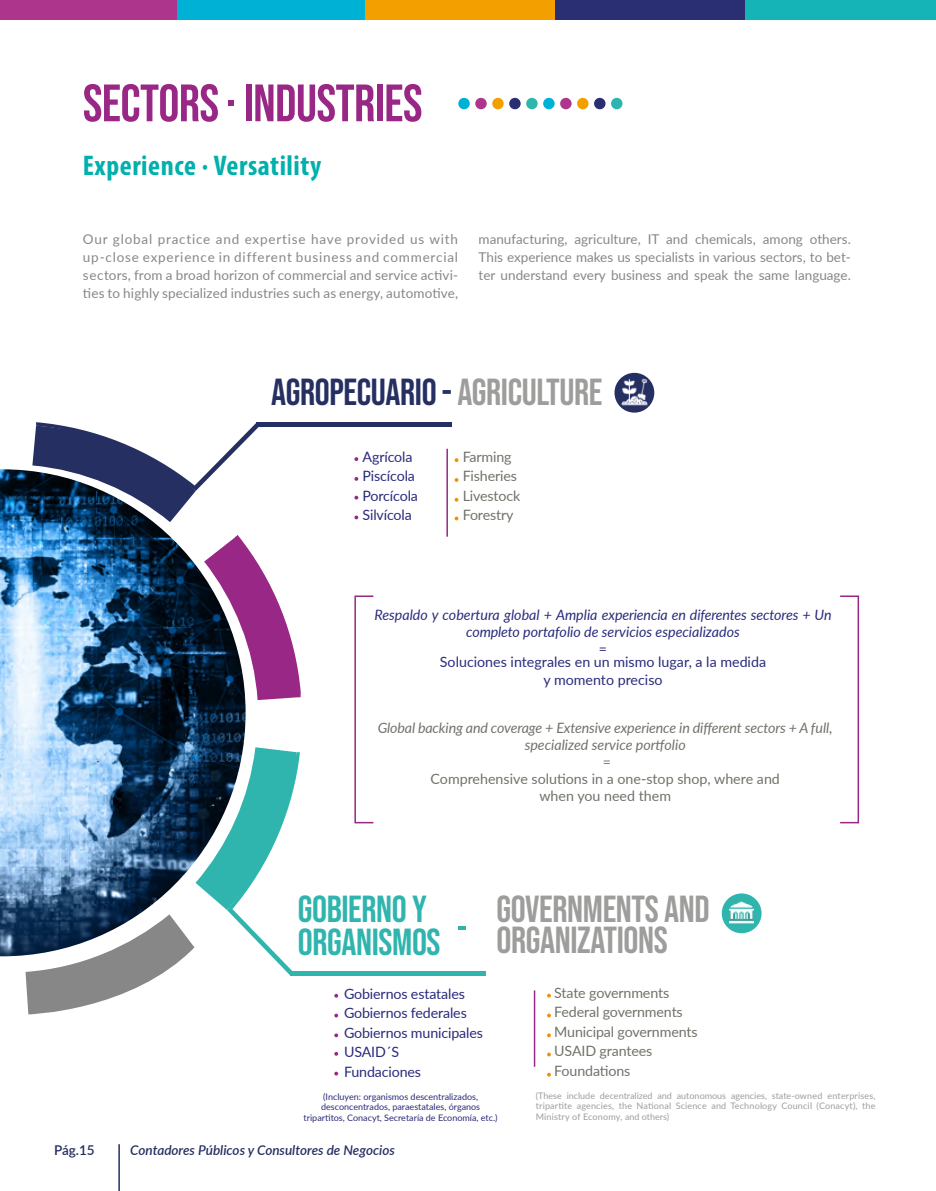
<style>
.page{position:relative;width:936px;height:1191px;background:#fff}
.page>*{position:absolute;margin:0;border:0;box-sizing:border-box;transform-origin:0 0}
.t1{font:52.5px "Bebas Neue";letter-spacing:-.01em;color:#992785}
.t2{font:37.5px/31.5px "Bebas Neue";letter-spacing:-.01em;color:#9d9d9c}
.t3{font:37.5px "Bebas Neue";letter-spacing:-.01em;color:#252f61}
.t4{font:37.5px/33px "Bebas Neue";letter-spacing:-.01em;color:#30b5ae}
.t5{font:700 condensed 28.5px "Myriad Pro";letter-spacing:.02em;color:#00b0ad}
.t6{font:14.25px/19.5px "Lato";letter-spacing:-.01em;color:#71726a}
.t7{font:14.25px/19.5px "Lato";letter-spacing:-.01em;color:#2a2b7c}
.t8{font:italic 14.25px/17.1px "Lato";color:#2a2b7c;text-align:center}
.t9{font:italic 14.25px/17.1px "Lato";letter-spacing:-.01em;color:#71726a;text-align:center}
.t10{font:13.5px/18px "Lato";color:#878787;text-align:justify}
.t11{font:italic 600 13.5px "Lato";color:#252f61}
.t12{font:600 13.5px "Lato";color:#252f61}
.t13{font:9px/10.5px "Lato";letter-spacing:.02em;color:#9d9d9c;text-align:justify}
.t14{font:9px/10.5px "Lato";color:#2a2b7c;text-align:center}
.s1{color:#9d9d9c}
</style>
<div class="page">
<hr style="left:118px;top:1144px;width:2px;height:47px;background:#252f61">
<div style="left:0;top:0;width:177px;height:20px;background:#ad358b"></div>
<div style="left:177px;top:0;width:190px;height:20px;background:#00b1d6"></div>
<div style="left:365px;top:0;width:190px;height:20px;background:#f39f00"></div>
<div style="left:555px;top:0;width:190px;height:20px;background:#2a2e72"></div>
<div style="left:745px;top:0;width:190px;height:20px;background:#15b4b7"></div>
<svg style="left:334px;top:993px;width:4px;height:4px"></svg>
<svg style="left:334px;top:1013px;width:4px;height:4px"></svg>
<svg style="left:334px;top:1033px;width:4px;height:4px"></svg>
<svg style="left:354px;top:457px;width:4px;height:4px"></svg>
<svg style="left:354px;top:477px;width:4px;height:4px"></svg>
<svg style="left:354px;top:496px;width:4px;height:3px"></svg>
<svg style="left:354px;top:515px;width:4px;height:4px"></svg>
<div style="left:354px;top:595px;width:20px;height:228px;border:2px solid #992785"></div>
<div style="left:839px;top:595px;width:20px;height:228px;border:2px solid #992785"></div>
<svg style="left:454px;top:458px;width:4px;height:4px"></svg>
<svg style="left:454px;top:478px;width:4px;height:4px"></svg>
<svg style="left:454px;top:498px;width:4px;height:4px"></svg>
<svg style="left:454px;top:516px;width:4px;height:4px"></svg>
<svg style="left:547px;top:993px;width:4px;height:4px"></svg>
<svg style="left:547px;top:1013px;width:4px;height:4px"></svg>
<svg style="left:547px;top:1033px;width:4px;height:4px"></svg>
<svg style="left:547px;top:1052px;width:4px;height:4px"></svg>
<svg style="left:547px;top:1072px;width:4px;height:4px"></svg>
<svg style="left:26px;top:747px;width:274px;height:267px"></svg>
<svg style="left:245px;top:545px;width:56px;height:155px"></svg>
<svg style="left:32px;top:422px;width:227px;height:47px"></svg>
<hr style="left:533px;top:990px;width:2px;height:76px;background:#992785">
<div style="left:290px;top:971px;width:196px;height:5px;background:#30b5ae"></div>
<div style="left:256px;top:422px;width:196px;height:5px;background:#252f61"></div>
<svg style="left:334px;top:1052px;width:4px;height:3px"></svg>
<svg style="left:334px;top:1071px;width:4px;height:4px"></svg>
<svg style="left:458px;top:926px;width:8px;height:3px"></svg>
<hr style="left:446px;top:449px;width:2px;height:88px;background:#992785">
<div style="left:458px;top:98px;width:12px;height:11px;background:#00b1d6;border-radius:50%"></div>
<div style="left:475px;top:98px;width:11px;height:11px;background:#ad358b;border-radius:50%"></div>
<div style="left:492px;top:98px;width:11px;height:11px;background:#f39f00;border-radius:50%"></div>
<div style="left:509px;top:98px;width:11px;height:11px;background:#2a2e72;border-radius:50%"></div>
<div style="left:526px;top:98px;width:11px;height:11px;background:#30b5ae;border-radius:50%"></div>
<div style="left:543px;top:98px;width:11px;height:11px;background:#00b1d6;border-radius:50%"></div>
<div style="left:560px;top:98px;width:11px;height:11px;background:#ad358b;border-radius:50%"></div>
<div style="left:577px;top:98px;width:11px;height:11px;background:#f39f00;border-radius:50%"></div>
<div style="left:594px;top:98px;width:11px;height:11px;background:#2a2e72;border-radius:50%"></div>
<div style="left:611px;top:98px;width:11px;height:11px;background:#30b5ae;border-radius:50%"></div>
<img style="left:0;top:469px;width:245px;height:487px">
<div style="left:614px;top:373px;width:40px;height:39px;background:#252f61;border-radius:50%"></div>
<div style="left:721px;top:893px;width:40px;height:40px;background:#30b5ae;border-radius:50%"></div>
<img style="left:620px;top:378px;width:29px;height:28px">
<img style="left:729px;top:901px;width:24px;height:23px">
<h1 class="t1" style="left:83px;top:73px;width:341px">SECTORS · INDUSTRIES</h1>
<h3 class="t5" style="left:83px;top:148px;width:240px">Experience · Versatility</h3>
<p class="t10" style="left:83px;top:229px;width:376px">Our global practice and expertise have provided us with up-close experience in different business and commercial sectors, from a broad horizon of commercial and service activi&shy;ties to highly specialized industries such as energy, automotive,</p>
<p class="t10" style="left:478px;top:229px;width:374px">manufacturing, agriculture, IT and chemicals, among others.<br>This experience makes us specialists in various sectors, to bet&shy;ter understand every business and speak the same language.</p>
<h2 class="t3" style="left:271px;top:371px;width:333px">AGROPECUARIO - <span class="s1">AGRICULTURE</span></h2>
<p class="t7" style="left:362px;top:446px;width:57px">Agrícola<br>Piscícola<br>Porcícola<br>Silvícola</p>
<p class="t6" style="left:462px;top:446px;width:59px">Farming<br>Fisheries<br>Livestock<br>Forestry</p>
<p class="t8" style="left:374px;top:605px;width:458px">Respaldo y cobertura global + Amplia experiencia en diferentes sectores + Un completo portafolio de servicios especializados</p>
<p class="t7" style="left:440px;top:641px;width:328px;line-height:13.5px;text-align:center">=<br>Soluciones integrales en un mismo lugar, a la medida</p>
<p class="t7" style="left:543px;top:669px;width:121px">y momento preciso</p>
<p class="t9" style="left:377px;top:718px;width:456px">Global backing and coverage + Extensive experience in different sectors + A full, specialized service portfolio</p>
<p class="t6" style="left:430px;top:752px;width:351px;line-height:17.1px;text-align:center">=<br>Comprehensive solutions in a one-stop shop, where and when you need them</p>
<h2 class="t4" style="left:298px;top:892px;width:144px">GOBIERNO Y<br>ORGANISMOS</h2>
<h2 class="t2" style="left:496px;top:892px;width:215px">GOVERNMENTS AND<br>ORGANIZATIONS</h2>
<p class="t7" style="left:344px;top:983px;width:140px">Gobiernos estatales<br>Gobiernos federales<br>Gobiernos municipales<br>USAID´S<br>Fundaciones</p>
<p class="t6" style="left:554px;top:982px;width:145px">State governments<br>Federal governments<br>Municipal governments<br>USAID grantees<br>Foundations</p>
<p class="t14" style="left:303px;top:1090px;width:195px">(Incluyen: organismos descentralizados, desconcentrados, paraestatales, órganos tripartitos, Conacyt, Secretaría de Economía, etc.)</p>
<p class="t13" style="left:535px;top:1089px;width:341px">(These include decentralized and autonomous agencies, state-owned enterprises, tripartite agencies, the National Science and Technology Council (Conacyt), the Ministry of Economy, and others)</p>
<p class="t12" style="left:54px;top:1140px;width:42px">Pág.15</p>
<p class="t11" style="left:130px;top:1140px;width:266px">Contadores Públicos y Consultores de Negocios</p>
</div>
